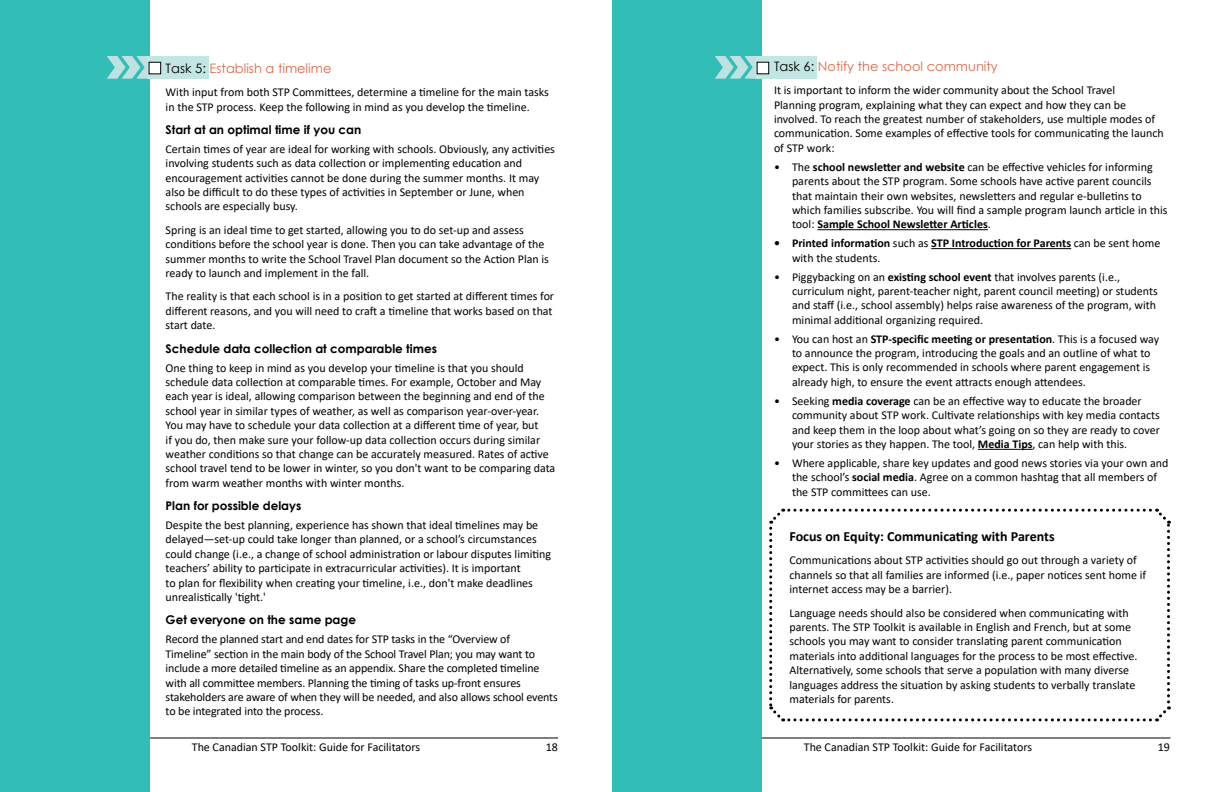
<style>
.page{position:relative;width:1224px;height:792px;background:#fff}
.page>*{position:absolute;margin:0;border:0;box-sizing:border-box;transform-origin:0 0}
.t1{font:700 14px "Calibri";color:#000}
.t2{font:13px "Century Gothic";color:#dc6646}
.t3{font:12px/14.4px "Calibri";color:#000}
.t4{font:700 12px "Century Gothic";color:#000}
.t5{font:700 12px/14.4px "Calibri";color:#000}
.s1{color:#bfe2e0}
.s2{color:#000}
.s3{font-weight:700}
.s4{font-weight:400}
</style>
<div class="page">
<hr style="left:54px;top:738px;width:504px;height:1px;background:#000">
<hr style="left:666px;top:738px;width:504px;height:1px;background:#000">
<div style="left:0;top:0;width:150px;height:792px;background:#33bdb7"></div>
<div style="left:147px;top:56px;width:61px;height:23px;background:#c2e6e3"></div>
<div style="left:149px;top:62px;width:12px;height:12px;background:#fff"></div>
<div style="left:149px;top:62px;width:12px;height:12px;border:1px solid #000"></div>
<div style="left:612px;top:0;width:150px;height:792px;background:#33bdb7"></div>
<div style="left:755px;top:56px;width:61px;height:23px;background:#c2e6e3"></div>
<div style="left:757px;top:62px;width:12px;height:12px;background:#fff"></div>
<div style="left:757px;top:62px;width:12px;height:12px;border:1px solid #000"></div>
<hr style="left:817px;top:229px;width:171px;height:1px;background:#000">
<hr style="left:931px;top:248px;width:140px;height:1px;background:#000">
<hr style="left:978px;top:449px;width:55px;height:1px;background:#000">
<svg style="left:769px;top:508px;width:402px;height:214px"></svg>
<p class="t2" style="left:104px;top:59px;width:229px"><span class="s1">✓</span><span class="s2">Task 5:</span> Establish a timelime</p>
<p class="t3" style="left:166px;top:85px;width:385px">With input from both STP Committees, determine a timeline for the main tasks in the STP process. Keep the following in mind as you develop the timeline.</p>
<p class="t4" style="left:166px;top:120px;width:197px">Start at an optimal time if you can</p>
<p class="t3" style="left:166px;top:141px;width:391px">Certain times of year are ideal for working with schools. Obviously, any activities involving students such as data collection or implementing education and encouragement activities cannot be done during the summer months. It may also be difficult to do these types of activities in September or June, when schools are especially busy.</p>
<p class="t3" style="left:166px;top:222px;width:385px">Spring is an ideal time to get started, allowing you to do set-up and assess conditions before the school year is done. Then you can take advantage of the summer months to write the School Travel Plan document so the Action Plan is ready to launch and implement in the fall.</p>
<p class="t3" style="left:166px;top:289px;width:390px">The reality is that each school is in a position to get started at different times for different reasons, and you will need to craft a timeline that works based on that start date.</p>
<p class="t4" style="left:166px;top:339px;width:273px">Schedule data collection at comparable times</p>
<p class="t3" style="left:166px;top:360px;width:391px">One thing to keep in mind as you develop your timeline is that you should schedule data collection at comparable times. For example, October and May each year is ideal, allowing comparison between the beginning and end of the school year in similar types of weather, as well as comparison year-over-year.<br>You may have to schedule your data collection at a different time of year, but<br>if you do, then make sure your follow-up data collection occurs during similar weather conditions so that change can be accurately measured. Rates of active school travel tend to be lower in winter, so you don't want to be comparing data from warm weather months with winter months.</p>
<p class="t4" style="left:166px;top:497px;width:137px">Plan for possible delays</p>
<p class="t3" style="left:166px;top:518px;width:387px">Despite the best planning, experience has shown that ideal timelines may be delayed—set-up could take longer than planned, or a school’s circumstances could change (i.e., a change of school administration or labour disputes limiting teachers’ ability to participate in extracurricular activities). It is important<br>to plan for flexibility when creating your timeline, i.e., don't make deadlines unrealistically 'tight.'</p>
<p class="t4" style="left:166px;top:611px;width:192px">Get everyone on the same page</p>
<p class="t3" style="left:166px;top:632px;width:394px">Record the planned start and end dates for STP tasks in the “Overview of Timeline” section in the main body of the School Travel Plan; you may want to include a more detailed timeline as an appendix. Share the completed timeline with all committee members. Planning the timing of tasks up-front ensures stakeholders are aware of when they will be needed, and also allows school events to be integrated into the process.</p>
<p class="t2" style="left:712px;top:57px;width:287px"><span class="s1">✓</span><span class="s2">Task 6:</span> Notify the school community</p>
<p class="t3" style="left:774px;top:83px;width:391px">It is important to inform the wider community about the School Travel<br>Planning program, explaining what they can expect and how they can be involved. To reach the greatest number of stakeholders, use multiple modes of communication. Some examples of effective tools for communicating the launch of STP work:</p>
<p class="t3" style="left:792px;top:159px;width:377px;text-indent:-18px">• The <span class="s3">school newsletter and website</span> can be effective vehicles for informing parents about the STP program. Some schools have active parent councils that maintain their own websites, newsletters and regular e-bulletins to which families subscribe. You will find a sample program launch article in this tool: <span class="s3">Sample School Newsletter Articles</span>.</p>
<p class="t5" style="left:792px;top:236px;width:370px;text-indent:-18px">• Printed information <span class="s4">such as</span> STP Introduction for Parents <span class="s4">can be sent home with the students.</span></p>
<p class="t3" style="left:792px;top:269px;width:367px;text-indent:-18px">• Piggybacking on an <span class="s3">existing school event</span> that involves parents (i.e., curriculum night, parent-teacher night, parent council meeting) or students and staff (i.e., school assembly) helps raise awareness of the program, with minimal additional organizing required.</p>
<p class="t3" style="left:792px;top:331px;width:369px;text-indent:-18px">• You can host an <span class="s3">STP-specific meeting or presentation</span>. This is a focused way to announce the program, introducing the goals and an outline of what to expect. This is only recommended in schools where parent engagement is already high, to ensure the event attracts enough attendees.</p>
<p class="t3" style="left:792px;top:393px;width:370px;text-indent:-18px">• Seeking <span class="s3">media coverage</span> can be an effective way to educate the broader community about STP work. Cultivate relationships with key media contacts and keep them in the loop about what’s going on so they are ready to cover your stories as they happen. The tool, <span class="s3">Media Tips</span>, can help with this.</p>
<p class="t3" style="left:792px;top:455px;width:378px;text-indent:-18px">• Where applicable, share key updates and good news stories via your own and the school’s <span class="s3">social media</span>. Agree on a common hashtag that all members of the STP committees can use.</p>
<p class="t1" style="left:790px;top:526px;width:267px">Focus on Equity: Communicating with Parents</p>
<p class="t3" style="left:790px;top:553px;width:358px">Communications about STP activities should go out through a variety of channels so that all families are informed (i.e., paper notices sent home if internet access may be a barrier).</p>
<p class="t3" style="left:790px;top:605px;width:350px">Language needs should also be considered when communicating with parents. The STP Toolkit is available in English and French, but at some schools you may want to consider translating parent communication materials into additional languages for the process to be most effective.<br>Alternatively, some schools that serve a population with many diverse languages address the situation by asking students to verbally translate materials for parents.</p>
<p class="t3" style="left:192px;top:740px;width:230px">The Canadian STP Toolkit: Guide for Facilitators</p>
<p class="t3" style="left:546px;top:740px;width:14px">18</p>
<p class="t3" style="left:804px;top:740px;width:230px">The Canadian STP Toolkit: Guide for Facilitators</p>
<p class="t3" style="left:1158px;top:740px;width:14px">19</p>
</div>
